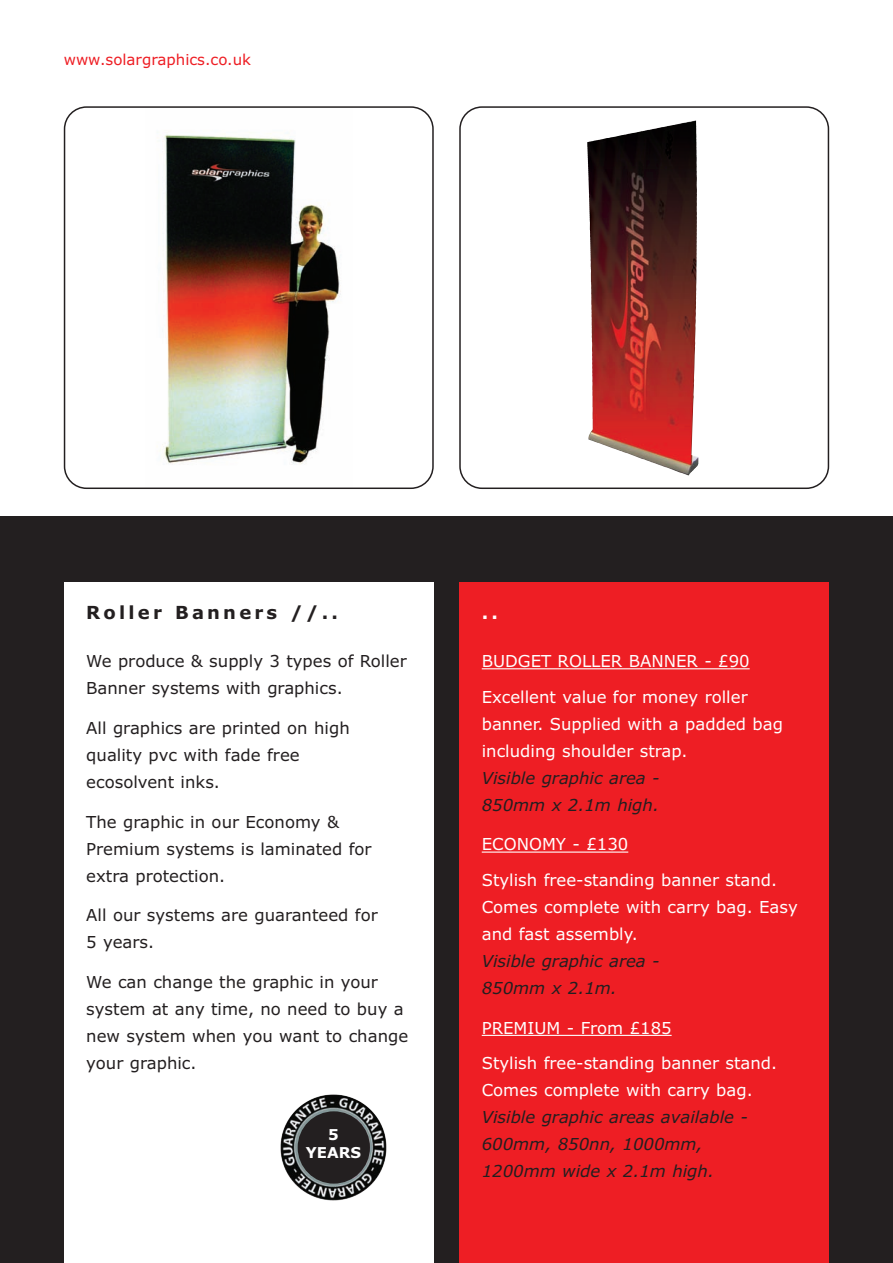
<style>
.page{position:relative;width:893px;height:1263px;background:#fff}
.page>*{position:absolute;margin:0;border:0;box-sizing:border-box;transform-origin:0 0}
.t1{font:700 18px "Verdana";letter-spacing:.18em;color:#231f20}
.t2{font:700 18px "Verdana";color:#fff}
.t3{font:16.5px/27px "Verdana";color:#231f20}
.t4{font:16.5px/35.5px "Verdana";color:#fff}
.t5{font:italic 16.5px/27px "Verdana";color:#231f20}
.t6{font:15px "Verdana";color:#ee1e24}
.t7{font:700 15px/18px "Verdana";color:#fff;text-align:center}
</style>
<div class="page">
<div style="left:0;top:516px;width:893px;height:747px;background:#231f20"></div>
<svg style="left:64px;top:106px;width:370px;height:383px"></svg>
<svg style="left:459px;top:106px;width:370px;height:383px"></svg>
<div style="left:64px;top:583px;width:370px;height:680px;background:#fff"></div>
<div style="left:459px;top:583px;width:370px;height:680px;background:#ee1e24"></div>
<hr style="left:482px;top:668px;width:268px;height:1px;background:#fff">
<hr style="left:482px;top:851px;width:146px;height:2px;background:#fff">
<hr style="left:482px;top:1035px;width:190px;height:1px;background:#fff">
<img style="left:280px;top:1094px;width:107px;height:107px;border-radius:50%">
<div style="left:298px;top:1111px;width:72px;height:72px;background:#231f20;border-radius:50%"></div>
<p class="t6" style="left:64px;top:51px;width:189px">www.solargraphics.co.uk</p>
<p class="t1" style="left:86px;top:602px;width:253px">Roller Banners //..</p>
<p class="t3" style="left:86px;top:648px;width:322px">We produce &amp; supply 3 types of Roller<br>Banner systems with graphics.</p>
<p class="t3" style="left:86px;top:715px;width:265px">All graphics are printed on high quality pvc with fade free ecosolvent inks.</p>
<p class="t3" style="left:86px;top:808px;width:287px">The graphic in our Economy &amp;<br>Premium systems is laminated for extra protection.</p>
<p class="t3" style="left:86px;top:902px;width:293px">All our systems are guaranteed for<br>5 years.</p>
<p class="t3" style="left:86px;top:969px;width:323px">We can change the graphic in your system at any time, no need to buy a new system when you want to change your graphic.</p>
<p class="t7" style="left:306px;top:1125px;width:57px">5<br>YEARS</p>
<p class="t2" style="left:482px;top:602px;width:18px">..</p>
<p class="t4" style="left:482px;top:644px;width:269px">BUDGET ROLLER BANNER - £90<br>Excellent value for money roller</p>
<p class="t4" style="left:482px;top:710px;width:303px;line-height:27px">banner. Supplied with a padded bag including shoulder strap.</p>
<p class="t5" style="left:482px;top:764px;width:179px">Visible graphic area -<br>850mm x 2.1m high.</p>
<p class="t4" style="left:482px;top:827px;width:297px">ECONOMY - £130<br>Stylish free-standing banner stand.</p>
<p class="t4" style="left:482px;top:894px;width:318px;line-height:27px">Comes complete with carry bag. Easy and fast assembly.</p>
<p class="t5" style="left:482px;top:948px;width:179px">Visible graphic area -<br>850mm x 2.1m.</p>
<p class="t4" style="left:482px;top:1010px;width:297px">PREMIUM - From £185<br>Stylish free-standing banner stand.</p>
<p class="t4" style="left:482px;top:1073px;width:273px">Comes complete with carry bag.</p>
<p class="t5" style="left:482px;top:1104px;width:268px">Visible graphic areas available -<br>600mm, 850nn, 1000mm,<br>1200mm wide x 2.1m high.</p>
</div>
